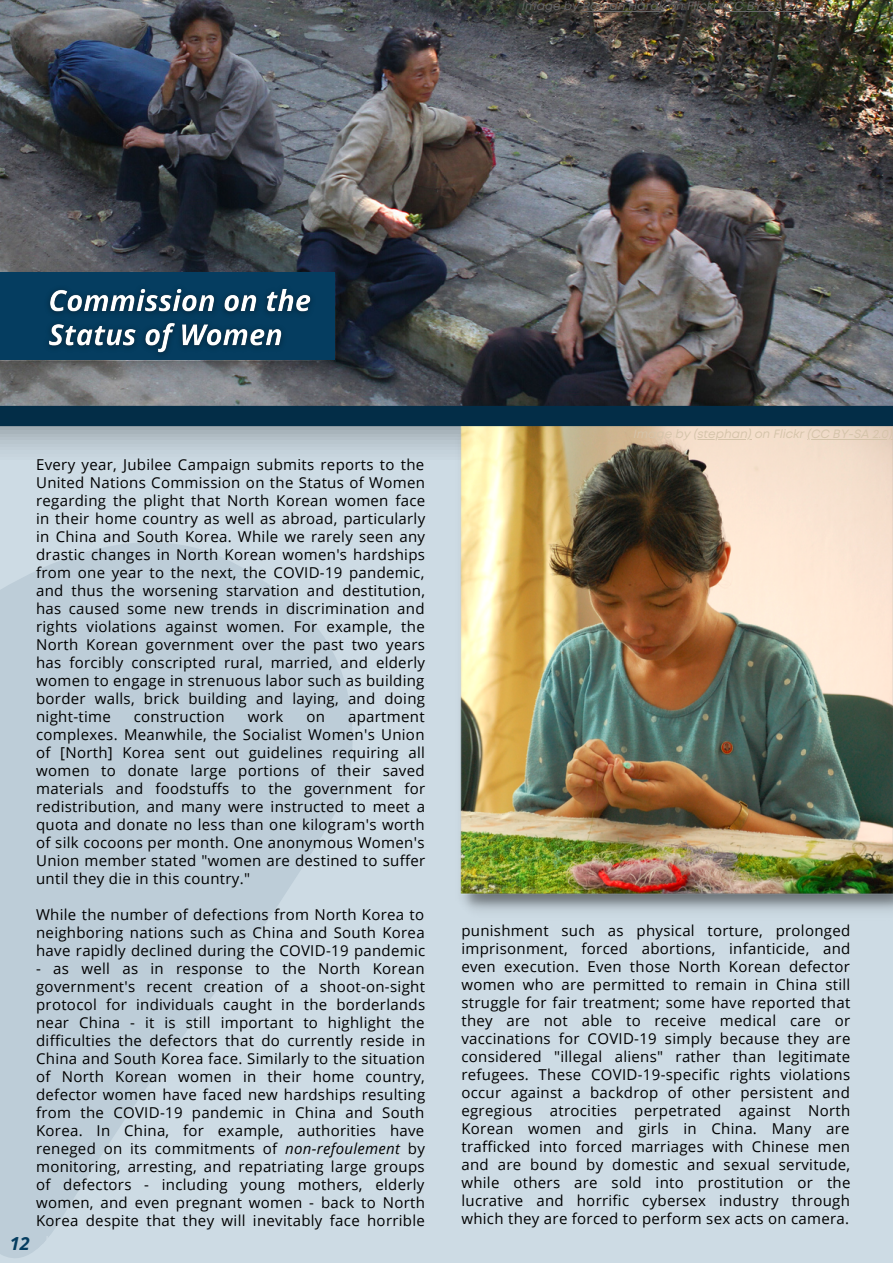
<style>
.page{position:relative;width:893px;height:1264px;background:#fff}
.page>*{position:absolute;margin:0;border:0;box-sizing:border-box;transform-origin:0 0}
.t1{font:italic 700 18px "Open Sans";color:#053d60}
.t2{font:15px/18px "Open Sans";letter-spacing:.02em;color:#000;text-align:justify}
.t3{font:italic 12px "Mont";color:#666667}
.t4{font:italic 12px "Mont";color:#d5c4aa}
.s1{font-style:italic}
</style>
<div class="page">
<div style="left:0;top:0;width:892px;height:1262px;background:#cddbe4"></div>
<svg style="left:0;top:542px;width:352px;height:716px;fill:#bdcdd8"></svg>
<img style="left:0;top:0;width:892px;height:406px">
<div style="left:0;top:272px;width:335px;height:88px;background:#053d60"></div>
<img style="left:39px;top:269px;width:282px;height:92px">
<hr style="left:582px;top:11px;width:83px;height:1px;background:#666667">
<hr style="left:721px;top:11px;width:85px;height:1px;background:#666667">
<img style="left:454px;top:426px;width:438px;height:485px">
<div style="left:0;top:406px;width:892px;height:20px;background:#032d47"></div>
<hr style="left:694px;top:439px;width:57px;height:1px;background:#d5c4aa">
<hr style="left:807px;top:439px;width:85px;height:1px;background:#d5c4aa">
<img style="left:0;top:361px;width:336px;height:18px">
<img style="left:336px;top:272px;width:12px;height:90px">
<p class="t3" style="left:522px;top:1px;width:286px">Image by Roman Harak on Flickr (CC BY-SA 2.0)</p>
<p class="t2" style="left:36px;top:455px;width:390px">Every year, Jubilee Campaign submits reports to the United Nations Commission on the Status of Women regarding the plight that North Korean women face in their home country as well as abroad, particularly in China and South Korea. While we rarely seen any drastic changes in North Korean women's hardships from one year to the next, the COVID-19 pandemic, and thus the worsening starvation and destitution, has caused some new trends in discrimination and rights violations against women. For example, the North Korean government over the past two years has forcibly conscripted rural, married, and elderly women to engage in strenuous labor such as building border walls, brick building and laying, and doing night-time</p>
<p class="t2" style="left:134px;top:707px;width:92px">construction</p>
<p class="t2" style="left:248px;top:707px;width:37px">work</p>
<p class="t2" style="left:306px;top:707px;width:20px">on</p>
<p class="t2" style="left:36px;top:707px;width:390px;text-indent:312px">apartment complexes. Meanwhile, the Socialist Women's Union of [North] Korea sent out guidelines requiring all women to donate large portions of their saved materials and foodstuffs to the government for redistribution, and many were instructed to meet a quota and donate no less than one kilogram's worth of silk cocoons per month. One anonymous Women's Union member stated "women are destined to suffer until they die in this country."</p>
<p class="t2" style="left:36px;top:905px;width:390px">While the number of defections from North Korea to neighboring nations such as China and South Korea have rapidly declined during the COVID-19 pandemic</p>
<p class="t2" style="left:36px;top:959px;width:390px">- as well as in response to the North Korean government's recent creation of a shoot-on-sight protocol for individuals caught in the borderlands near China - it is still important to highlight the difficulties the defectors that do currently reside in China and South Korea face. Similarly to the situation of North Korean women in their home country, defector women have faced new hardships resulting from the COVID-19 pandemic in China and South Korea. In China, for example, authorities have reneged on its commitments of <span class="s1">non-refoulement</span> by monitoring, arresting, and repatriating large groups of defectors - including young mothers, elderly women, and even pregnant women - back to North Korea despite that they will inevitably face horrible</p>
<p class="t1" style="left:10px;top:1230px;width:21px">12</p>
<p class="t4" style="left:633px;top:430px;width:260px">Image by (stephan) on Flickr (CC BY-SA 2.0)</p>
<p class="t2" style="left:461px;top:921px;width:390px">punishment such as physical torture, prolonged imprisonment, forced abortions, infanticide, and even execution. Even those North Korean defector women who are permitted to remain in China still struggle for fair treatment; some have reported that they are not able to receive medical care or vaccinations for COVID-19 simply because they are considered "illegal aliens" rather than legitimate refugees. These COVID-19-specific rights violations occur against a backdrop of other persistent and egregious atrocities perpetrated against North Korean women and girls in China. Many are trafficked into forced marriages with Chinese men and are bound by domestic and sexual servitude, while others are sold into prostitution or the lucrative and horrific cybersex industry through which they are forced to perform sex acts on camera.</p>
</div>
